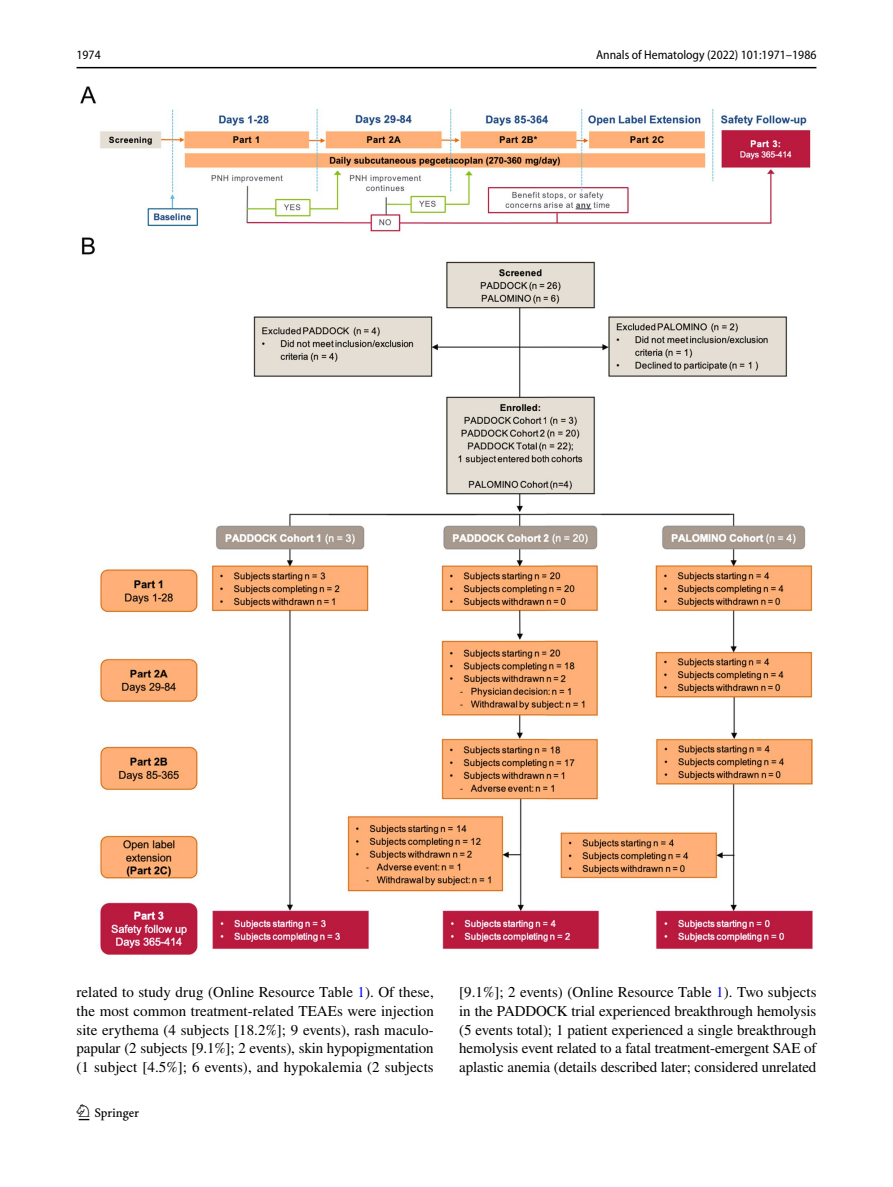
<style>
.page{position:relative;width:893px;height:1187px;background:#fff}
.page>*{position:absolute;margin:0;border:0;box-sizing:border-box;transform-origin:0 0}
.t1{font:22.5px "Springnew Regular 2";color:#000}
.t2{font:15px/18.8px "STIX";letter-spacing:-.01em;color:#000;text-align:justify}
.t3{font:semi-condensed 12.75px "Myriad Pro";color:#000}
.s1{color:#00f}
</style>
<div class="page">
<hr style="left:77px;top:67px;width:739px;height:1px;background:#000">
<img style="left:81px;top:87px;width:731px;height:867px">
<p class="t3" style="left:77px;top:48px;width:26px">1974</p>
<p class="t3" style="left:596px;top:48px;width:222px">Annals of Hematology (2022) 101:1971–1986</p>
<p class="t2" style="left:77px;top:983px;width:359px">related to study drug (Online Resource Table <span class="s1">1</span>). Of these, the most common treatment-related TEAEs were injection site erythema (4 subjects [18.2%]; 9 events), rash maculo&shy;papular (2 subjects [9.1%]; 2 events), skin hypopigmentation (1 subject [4.5%]; 6 events), and hypokalemia (2 subjects</p>
<p class="t2" style="left:459px;top:983px;width:359px">[9.1%]; 2 events) (Online Resource Table <span class="s1">1</span>). Two subjects in the PADDOCK trial experienced breakthrough hemolysis (5 events total); 1 patient experienced a single breakthrough hemolysis event related to a fatal treatment-emergent SAE of aplastic anemia (details described later; considered unrelated</p>
<h1 class="t1" style="left:79px;top:1104px;width:62px">1 3</h1>
</div>
